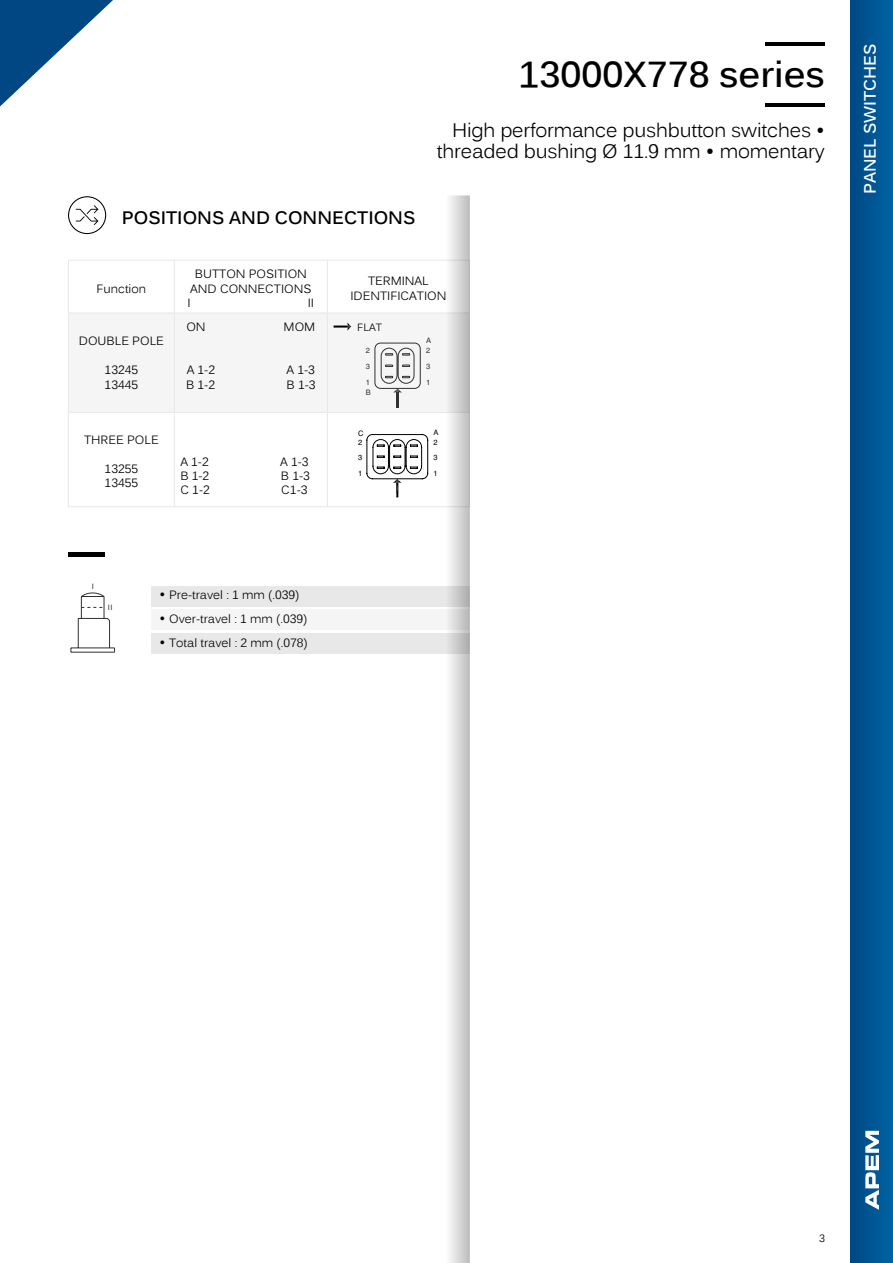
<style>
.page{position:relative;width:893px;height:1263px;background:#fff}
.page>*{position:absolute;margin:0;border:0;box-sizing:border-box;transform-origin:0 0}
.t1{font:700 36px "Kalinga";color:#000}
.t2{font:19.5px/21px "Kalinga";letter-spacing:-.01em;color:#000;text-align:right}
.t3{font:700 18px "Kalinga";color:#000}
.t4{font:700 16.5px "Kalinga";color:#fff}
.t5{font:12px/14.4px "Kalinga";color:#000}
.t6{font:10.5px "Kalinga";color:#000}
.t7{font:7.5px/16px "Helvetica";color:#323130;text-align:justify}
.t8{font:7.5px/15.6px "Helvetica";color:#000}
.s1{font-size:13.5px}
</style>
<div class="page">
<hr style="left:766px;top:103px;width:59px;height:3px;background:#000">
<hr style="left:766px;top:43px;width:59px;height:3px;background:#000">
<hr style="left:68px;top:260px;width:106px;height:1px;background:#e8e8e8">
<hr style="left:68px;top:261px;width:1px;height:52px;background:#e8e8e8">
<hr style="left:174px;top:260px;width:153px;height:1px;background:#e8e8e8">
<hr style="left:174px;top:261px;width:1px;height:52px;background:#e8e8e8">
<hr style="left:327px;top:260px;width:143px;height:1px;background:#e8e8e8">
<hr style="left:327px;top:261px;width:1px;height:52px;background:#e8e8e8">
<svg style="left:68px;top:196px;width:38px;height:38px"></svg>
<svg style="left:68px;top:313px;width:378px;height:194px"></svg>
<hr style="left:68px;top:552px;width:36px;height:4px;background:#000">
<svg style="left:70px;top:592px;width:45px;height:61px"></svg>
<div style="left:151px;top:586px;width:319px;height:20px;background:#e8e8e8"></div>
<div style="left:151px;top:610px;width:319px;height:20px;background:#f5f5f5"></div>
<div style="left:151px;top:633px;width:319px;height:20px;background:#e8e8e8"></div>
<img style="left:446px;top:196px;width:24px;height:1067px">
<img style="left:850px;top:0;width:43px;height:1263px">
<svg style="left:0;top:0;width:113px;height:106px"></svg>
<svg style="left:865px;top:1131px;width:14px;height:79px"></svg>
<h3 class="t3" style="left:122px;top:211px;width:295px">POSITIONS AND CONNECTIONS</h3>
<h1 class="t1" style="left:519px;top:61px;width:308px">13000X778 series</h1>
<h2 class="t2" style="left:437px;top:122px;width:389px">High performance pushbutton switches • threaded bushing Ø 11.9 mm • momentary</h2>
<p class="t5" style="left:97px;top:282px;width:51px">Function</p>
<p class="t5" style="left:79px;top:335px;width:87px">DOUBLE POLE</p>
<p class="t5" style="left:105px;top:364px;width:35px">13245<br>13445</p>
<p class="t5" style="left:187px;top:268px;width:126px;text-indent:7px">BUTTON POSITION<br>AND CONNECTIONS<br>I</p>
<p class="t5" style="left:308px;top:297px;width:8px">II</p>
<p class="t5" style="left:186px;top:321px;width:21px">ON</p>
<p class="t5" style="left:284px;top:321px;width:33px">MOM</p>
<p class="t5" style="left:187px;top:364px;width:30px">A 1-2</p>
<p class="t5" style="left:287px;top:364px;width:30px">A 1-3</p>
<p class="t5" style="left:186px;top:378px;width:30px">B 1-2</p>
<p class="t5" style="left:287px;top:378px;width:30px">B 1-3</p>
<p class="t5" style="left:84px;top:434px;width:76px">THREE POLE</p>
<p class="t5" style="left:105px;top:462px;width:35px">13255<br>13455</p>
<p class="t5" style="left:180px;top:455px;width:30px">A 1-2</p>
<p class="t5" style="left:280px;top:455px;width:30px">A 1-3</p>
<p class="t5" style="left:180px;top:470px;width:30px">B 1-2</p>
<p class="t5" style="left:281px;top:470px;width:30px">B 1-3</p>
<p class="t5" style="left:180px;top:484px;width:31px">C 1-2</p>
<p class="t5" style="left:281px;top:484px;width:28px">C1-3</p>
<p class="t7" style="left:92px;top:578px;width:4px">I</p>
<p class="t7" style="left:108px;top:599px;width:6px">II</p>
<p class="t5" style="left:160px;top:589px;width:141px"><span class="s1">•</span> Pre-travel : 1 mm (.039)</p>
<p class="t5" style="left:160px;top:613px;width:149px"><span class="s1">•</span> Over-travel : 1 mm (.039)</p>
<p class="t5" style="left:160px;top:637px;width:150px"><span class="s1">•</span> Total travel : 2 mm (.078)</p>
<p class="t5" style="left:350px;top:275px;width:98px;text-align:center">TERMINAL<br>IDENTIFICATION</p>
<p class="t6" style="left:357px;top:323px;width:26px">FLAT</p>
<p class="t7" style="left:366px;top:343px;width:6px">2<br>3<br>1</p>
<p class="t7" style="left:366px;top:384px;width:7px">B</p>
<p class="t7" style="left:426px;top:333px;width:7px">A</p>
<p class="t7" style="left:426px;top:343px;width:6px">2</p>
<p class="t7" style="left:426px;top:359px;width:6px">3</p>
<p class="t7" style="left:426px;top:375px;width:6px">1</p>
<p class="t8" style="left:358px;top:425px;width:7px">C</p>
<p class="t8" style="left:434px;top:424px;width:7px">A</p>
<p class="t8" style="left:358px;top:434px;width:6px">2</p>
<p class="t8" style="left:434px;top:434px;width:6px">2</p>
<p class="t8" style="left:358px;top:450px;width:6px">3<br>1</p>
<p class="t8" style="left:434px;top:450px;width:6px">3</p>
<p class="t8" style="left:434px;top:466px;width:6px">1</p>
<h3 class="t4" style="left:860px;top:194px;width:152px;rotate:-90deg">PANEL SWITCHES</h3>
<p class="t6" style="left:819px;top:1234px;width:7px">3</p>
</div>
